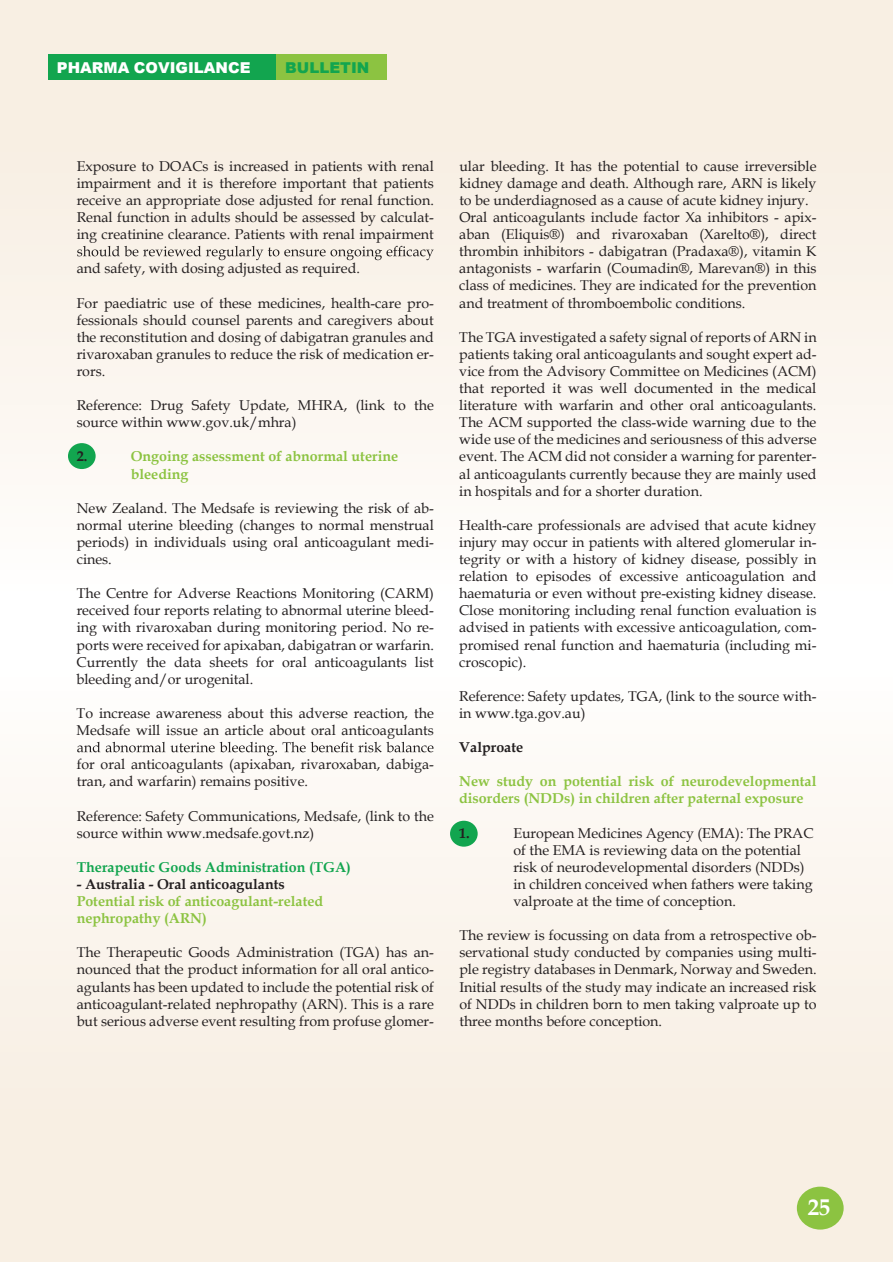
<style>
.page{position:relative;width:893px;height:1263px;background:#fff}
.page>*{position:absolute;margin:0;border:0;box-sizing:border-box;transform-origin:0 0}
.t1{font:700 22.65px "Book Antiqua";color:#fff}
.t2{font:900 15px "Arial";color:#fff}
.t3{font:900 15px "Arial";color:#12a54f}
.t4{font:14.25px/17.1px "Book Antiqua";color:#231f20;text-align:justify}
.t5{font:700 14.25px/17.1px "Book Antiqua";color:#8cc341}
.t6{font:700 14.25px "Book Antiqua";color:#231f20}
.t7{font:700 14.25px "Book Antiqua";color:#12a54f}
</style>
<div class="page">
<div style="left:0;top:0;width:893px;height:639px;background:linear-gradient(to bottom,#f6ecde,#fffefd)"></div>
<div style="left:0;top:620px;width:893px;height:641px;background:linear-gradient(to bottom,#fffefe,#f6ecde)"></div>
<div style="left:48px;top:54px;width:229px;height:26px;background:#12a54f"></div>
<div style="left:277px;top:54px;width:110px;height:26px;background:#8cc341"></div>
<div style="left:68px;top:443px;width:28px;height:26px;background:#12a54f;border-radius:50%"></div>
<svg style="left:77px;top:246px;width:357px;height:14px"></svg>
<svg style="left:77px;top:742px;width:357px;height:14px"></svg>
<div style="left:450px;top:821px;width:28px;height:26px;background:#12a54f;border-radius:50%"></div>
<div style="left:797px;top:1186px;width:47px;height:43px;background:#8cc341;border-radius:50%"></div>
<p class="t2" style="left:57px;top:57px;width:195px">PHARMA COVIGILANCE</p>
<p class="t3" style="left:285px;top:57px;width:86px">BULLETIN</p>
<p class="t4" style="left:77px;top:157px;width:359px">Exposure to DOACs is increased in patients with renal impairment and it is therefore important that patients receive an appropriate dose adjusted for renal function.<br>Renal function in adults should be assessed by calculat&shy;ing creatinine clearance. Patients with renal impairment</p>
<p class="t4" style="left:77px;top:260px;width:285px">and safety, with dosing adjusted as required.</p>
<p class="t4" style="left:77px;top:294px;width:359px">For paediatric use of these medicines, health-care pro&shy;fessionals should counsel parents and caregivers about the reconstitution and dosing of dabigatran granules and rivaroxaban granules to reduce the risk of medication er&shy;rors.</p>
<p class="t4" style="left:77px;top:396px;width:359px">Reference: Drug Safety Update, MHRA, (link to the source within www.gov.uk/mhra)</p>
<p class="t6" style="left:77px;top:447px;width:12px">2.</p>
<p class="t5" style="left:131px;top:448px;width:269px">Ongoing assessment of abnormal uterine bleeding</p>
<p class="t4" style="left:77px;top:499px;width:359px">New Zealand. The Medsafe is reviewing the risk of ab&shy;normal uterine bleeding (changes to normal menstrual periods) in individuals using oral anticoagulant medi&shy;cines.</p>
<p class="t4" style="left:77px;top:584px;width:359px">The Centre for Adverse Reactions Monitoring (CARM) received four reports relating to abnormal uterine bleed&shy;ing with rivaroxaban during monitoring period. No re&shy;ports were received for apixaban, dabigatran or warfarin.<br>Currently the data sheets for oral anticoagulants list bleeding and/or urogenital.</p>
<p class="t4" style="left:77px;top:704px;width:359px">To increase awareness about this adverse reaction, the<br>Medsafe will issue an article about oral anticoagulants</p>
<p class="t4" style="left:77px;top:755px;width:359px">for oral anticoagulants (apixaban, rivaroxaban, dabiga&shy;tran, and warfarin) remains positive.</p>
<p class="t4" style="left:77px;top:807px;width:359px">Reference: Safety Communications, Medsafe, (link to the source within www.medsafe.govt.nz)</p>
<p class="t7" style="left:77px;top:857px;width:276px">Therapeutic Goods Administration (TGA)</p>
<p class="t6" style="left:77px;top:874px;width:210px">- Australia - Oral anticoagulants</p>
<p class="t5" style="left:77px;top:893px;width:248px">Potential risk of anticoagulant-related nephropathy (ARN)</p>
<p class="t4" style="left:77px;top:944px;width:359px">The Therapeutic Goods Administration (TGA) has an&shy;nounced that the product information for all oral antico&shy;agulants has been updated to include the potential risk of anticoagulant-related nephropathy (ARN). This is a rare but serious adverse event resulting from profuse glomer-</p>
<p class="t4" style="left:459px;top:157px;width:359px;text-align:left">ular bleeding. It has the potential to cause irreversible kidney damage and death. Although rare, ARN is likely to be underdiagnosed as a cause of acute kidney injury.<br>Oral anticoagulants include factor Xa inhibitors - apix&shy;aban (Eliquis®) and rivaroxaban (Xarelto®), direct thrombin inhibitors - dabigatran (Pradaxa®), vitamin K antagonists - warfarin (Coumadin®, Marevan®) in this class of medicines. They are indicated for the prevention and treatment of thromboembolic conditions.</p>
<p class="t4" style="left:459px;top:328px;width:359px">The TGA investigated a safety signal of reports of ARN in patients taking oral anticoagulants and sought expert ad&shy;vice from the Advisory Committee on Medicines (ACM) that reported it was well documented in the medical literature with warfarin and other oral anticoagulants.<br>The ACM supported the class-wide warning due to the wide use of the medicines and seriousness of this adverse event. The ACM did not consider a warning for parenter&shy;al anticoagulants currently because they are mainly used in hospitals and for a shorter duration.</p>
<p class="t4" style="left:459px;top:516px;width:359px">Health-care professionals are advised that acute kidney injury may occur in patients with altered glomerular in&shy;tegrity or with a history of kidney disease, possibly in relation to episodes of excessive anticoagulation and haematuria or even without pre-existing kidney disease.<br>Close monitoring including renal function evaluation is advised in patients with excessive anticoagulation, com&shy;promised renal function and haematuria (including mi&shy;croscopic).</p>
<p class="t4" style="left:459px;top:687px;width:359px">Reference: Safety updates, TGA, (link to the source with&shy;in www.tga.gov.au)</p>
<p class="t6" style="left:459px;top:738px;width:66px">Valproate</p>
<p class="t5" style="left:459px;top:773px;width:359px">New study on potential risk of neurodevelopmental disorders (NDDs) in children after paternal exposure</p>
<p class="t6" style="left:459px;top:823px;width:12px">1.</p>
<p class="t4" style="left:513px;top:824px;width:302px;text-align:left">European Medicines Agency (EMA): The PRAC of the EMA is reviewing data on the potential risk of neurodevelopmental disorders (NDDs) in children conceived when fathers were taking valproate at the time of conception.</p>
<p class="t4" style="left:459px;top:926px;width:359px">The review is focussing on data from a retrospective ob&shy;servational study conducted by companies using multi&shy;ple registry databases in Denmark, Norway and Sweden.<br>Initial results of the study may indicate an increased risk of NDDs in children born to men taking valproate up to three months before conception.</p>
<h1 class="t1" style="left:808px;top:1192px;width:24px">25</h1>
</div>
